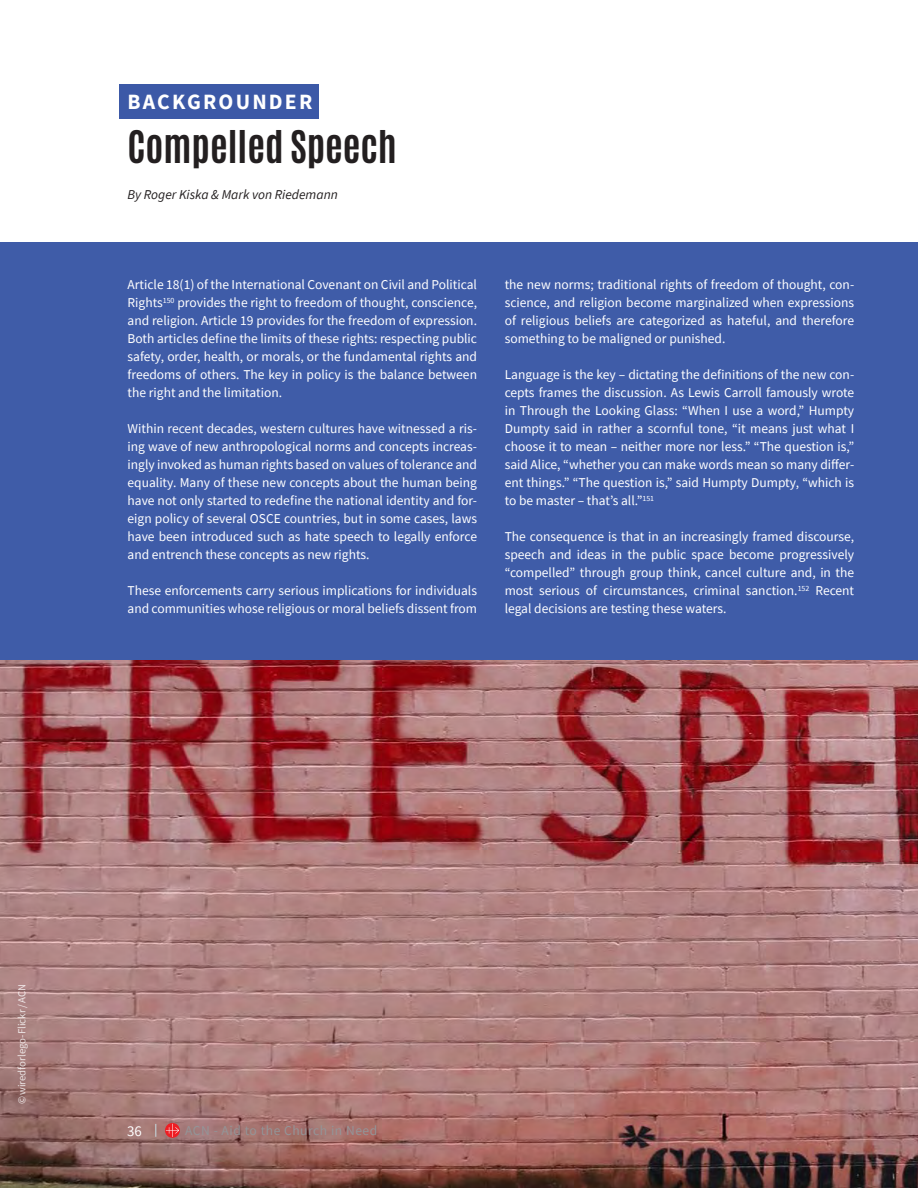
<style>
.page{position:relative;width:918px;height:1188px;background:#fff}
.page>*{position:absolute;margin:0;border:0;box-sizing:border-box;transform-origin:0 0}
.RFR_2023_h2_-_black{font:700 38.1px "Antonio";color:#231f20}
.RFR_2023_-_span_h2{font:700 21.75px "Source Sans Pro";letter-spacing:.1em;color:#fff}
.t1{font:14.85px "Source Sans Pro";color:#fff}
.RFR_2023_p_-_1_colum{font:13.5px/18px "Source Sans Pro";color:#fff;text-align:justify}
.RFR_2023_p_-_1_colum-2{font:italic 13.5px "Source Sans Pro";color:#231f20}
.t2{font:13.5px "Source Sans Pro";letter-spacing:.04em;color:#939598}
.t3{font:10.8px "Source Sans Pro";color:#fff}
</style>
<div class="page">
<div style="left:0;top:242px;width:918px;height:946px;background:#3f5ca8"></div>
<div style="left:119px;top:85px;width:200px;height:34px;background:#3c59a7"></div>
<img style="left:0;top:660px;width:918px;height:528px">
<svg style="left:155px;top:1124px;width:1px;height:13px"></svg>
<svg style="left:165px;top:1123px;width:15px;height:15px"></svg>
<svg style="left:166px;top:1124px;width:13px;height:13px"></svg>
<p class="RFR_2023_-_span_h2" style="left:128px;top:87px;width:186px">BACKGROUNDER</p>
<p class="RFR_2023_h2_-_black" style="left:128px;top:119px;width:271px">Compelled Speech</p>
<p class="RFR_2023_p_-_1_colum-2" style="left:128px;top:186px;width:212px">By Roger Kiska &amp; Mark von Riedemann</p>
<p class="RFR_2023_p_-_1_colum" style="left:128px;top:276px;width:351px">Article 18(1) of the International Covenant on Civil and Political Rights<sup>150</sup> provides the right to freedom of thought, conscience, and religion. Article 19 provides for the freedom of expression.<br>Both articles define the limits of these rights: respecting public safety, order, health, or morals, or the fundamental rights and freedoms of others. The key in policy is the balance between the right and the limitation.</p>
<p class="RFR_2023_p_-_1_colum" style="left:128px;top:420px;width:351px">Within recent decades, western cultures have witnessed a ris&shy;ing wave of new anthropological norms and concepts increas&shy;ingly invoked as human rights based on values of tolerance and equality. Many of these new concepts about the human being have not only started to redefine the national identity and for&shy;eign policy of several OSCE countries, but in some cases, laws have been introduced such as hate speech to legally enforce and entrench these concepts as new rights.</p>
<p class="RFR_2023_p_-_1_colum" style="left:128px;top:582px;width:351px">These enforcements carry serious implications for individuals and communities whose religious or moral beliefs dissent from</p>
<p class="RFR_2023_p_-_1_colum" style="left:505px;top:276px;width:351px">the new norms; traditional rights of freedom of thought, con&shy;science, and religion become marginalized when expressions of religious beliefs are categorized as hateful, and therefore something to be maligned or punished.</p>
<p class="RFR_2023_p_-_1_colum" style="left:505px;top:366px;width:351px">Language is the key – dictating the definitions of the new con&shy;cepts frames the discussion. As Lewis Carroll famously wrote in Through the Looking Glass: “When I use a word,” Humpty Dumpty said in rather a scornful tone, “it means just what I choose it to mean – neither more nor less.” “The question is,” said Alice, “whether you can make words mean so many differ&shy;ent things.” “The question is,” said Humpty Dumpty, “which is to be master – that’s all.”<sup>151</sup></p>
<p class="RFR_2023_p_-_1_colum" style="left:505px;top:528px;width:351px">The consequence is that in an increasingly framed discourse, speech and ideas in the public space become progressively “compelled” through group think, cancel culture and, in the most serious of circumstances, criminal sanction.<sup>152</sup> Recent legal decisions are testing these waters.</p>
<p class="t3" style="left:15px;top:1104px;width:122px;rotate:-90deg">©wiredforlego-Flickr/ACN</p>
<p class="t1" style="left:127px;top:1122px;width:16px">36</p>
<p class="t2" style="left:185px;top:1122px;width:194px">ACN - Aid to the Church in Need</p>
</div>
